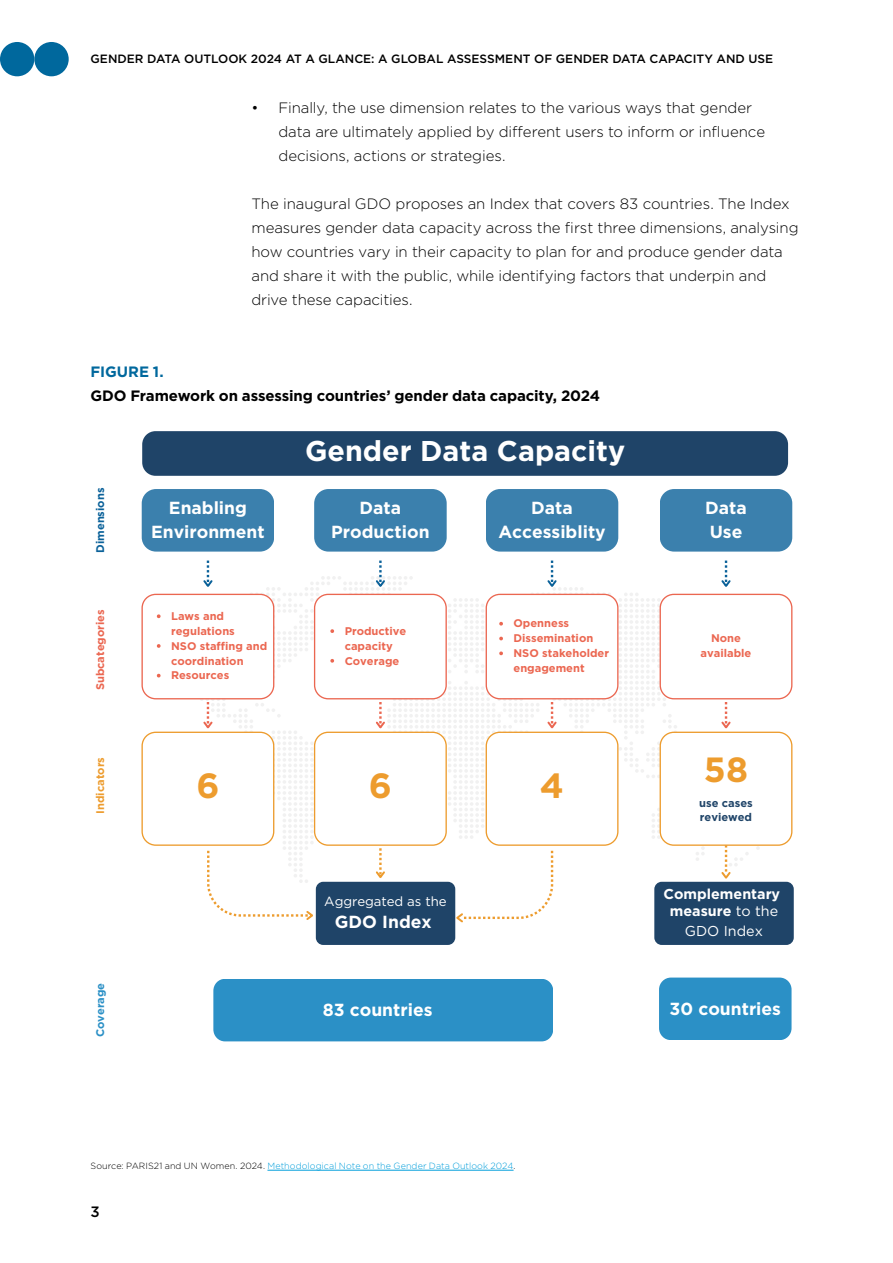
<style>
.page{position:relative;width:893px;height:1263px;background:#fff}
.page>*{position:absolute;margin:0;border:0;box-sizing:border-box;transform-origin:0 0}
.t1{font:700 34.95px "Gotham";color:#ed9c2e}
.t2{font:700 28.65px "Gotham";color:#fff}
.t3{font:700 17.55px/23.9px "Gotham";color:#fff;text-align:center}
.t4{font:300 15px/24px "Gotham";letter-spacing:-.005em;color:#000}
.t5{font:700 15px "Gotham";letter-spacing:-.01em;color:#000}
.t6{font:700 15px "Gotham";color:#00689d}
.t7{font:500 15px "Gotham";color:#000}
.t8{font:700 14.25px/17.1px "Gotham";color:#fff;text-align:center}
.t9{font:14.25px "Gotham";color:#fff}
.t10{font:13.2px "Gotham";letter-spacing:-.005em;color:#fff}
.t11{font:500 12px "Gotham";color:#000}
.t12{font:700 11.1px/14.9px "Gotham";color:#eb6751}
.t13{font:700 11.1px/14.9px "Gotham";color:#1f4468}
.t14{font:700 11.1px "Gotham";color:#0a6199}
.t15{font:700 11.1px "Gotham";color:#ed9c2e}
.t16{font:700 11.1px "Gotham";color:#2b90c6}
.t17{font:300 9px "Gotham";letter-spacing:.01em;color:#009edb}
.s1{font-weight:400}
.s2{color:#000}
</style>
<div class="page">
<div style="left:34px;top:42px;width:35px;height:34px;background:#00689d;border-radius:50%"></div>
<div style="left:0;top:42px;width:34px;height:34px;background:#00689d;border-radius:50%"></div>
<hr style="left:267px;top:1170px;width:247px;height:1px;background:#009edb">
<div style="left:654px;top:882px;width:140px;height:63px;background:#1f4468;border-radius:7px"></div>
<div style="left:316px;top:882px;width:139px;height:63px;background:#1f4468;border-radius:7px"></div>
<div style="left:142px;top:489px;width:132px;height:63px;background:#3b80ad"></div>
<div style="left:314px;top:489px;width:133px;height:63px;background:#3b80ad"></div>
<div style="left:486px;top:489px;width:132px;height:63px;background:#3b80ad"></div>
<div style="left:660px;top:489px;width:132px;height:63px;background:#3b80ad"></div>
<div style="left:213px;top:979px;width:340px;height:62px;background:#2b90c6"></div>
<div style="left:660px;top:732px;width:132px;height:114px;border:1px solid #ed9c2e;border-radius:14px"></div>
<div style="left:660px;top:594px;width:132px;height:105px;border:1px solid #eb6751;border-radius:14px"></div>
<svg style="left:150px;top:560px;width:599px;height:364px"></svg>
<div style="left:142px;top:431px;width:646px;height:45px;background:#1f4468;border-radius:13px"></div>
<div style="left:659px;top:977px;width:132px;height:63px;background:#2b90c6"></div>
<p class="t11" style="left:91px;top:51px;width:684px">GENDER DATA OUTLOOK 2024 AT A GLANCE: A GLOBAL ASSESSMENT OF GENDER DATA CAPACITY AND USE</p>
<p class="t4" style="left:278px;top:95px;width:488px;text-indent:-27px">• Finally, the use dimension relates to the various ways that gender data are ultimately applied by different users to inform or influence decisions, actions or strategies.</p>
<p class="t4" style="left:251px;top:191px;width:549px">The inaugural GDO proposes an Index that covers 83 countries. The Index measures gender data capacity across the first three dimensions, analysing how countries vary in their capacity to plan for and produce gender data and share it with the public, while identifying factors that underpin and drive these capacities.</p>
<p class="t6" style="left:91px;top:362px;width:75px">FIGURE 1.</p>
<p class="t5" style="left:91px;top:386px;width:511px">GDO Framework on assessing countries’ gender data capacity, 2024</p>
<p class="t14" style="left:93px;top:553px;width:67px;rotate:-90deg">Dimensions</p>
<p class="t12" style="left:93px;top:690px;width:83px;rotate:-90deg">Subcategories</p>
<p class="t15" style="left:93px;top:814px;width:58px;rotate:-90deg">Indicators</p>
<p class="t16" style="left:93px;top:1037px;width:56px;rotate:-90deg">Coverage</p>
<h2 class="t2" style="left:305px;top:432px;width:322px">Gender Data Capacity</h2>
<p class="t3" style="left:151px;top:496px;width:115px">Enabling<br>Environment</p>
<p class="t3" style="left:331px;top:496px;width:100px">Data<br>Production</p>
<p class="t3" style="left:498px;top:496px;width:109px">Data<br>Accessiblity</p>
<p class="t3" style="left:705px;top:496px;width:43px;text-align:left">Data<br>Use</p>
<p class="t12" style="left:171px;top:608px;width:98px">Laws and regulations<br>NSO staffing and coordination<br>Resources</p>
<p class="t12" style="left:345px;top:623px;width:63px">Productive capacity<br>Coverage</p>
<p class="t12" style="left:513px;top:616px;width:97px">Openness<br>Dissemination<br>NSO stakeholder engagement</p>
<h1 class="t1" style="left:196px;top:763px;width:25px">6</h1>
<h1 class="t1" style="left:369px;top:763px;width:25px">6</h1>
<h1 class="t1" style="left:540px;top:763px;width:26px">4</h1>
<p class="t10" style="left:324px;top:893px;width:124px">Aggregated as the</p>
<p class="t3" style="left:335px;top:909px;width:98px">GDO Index</p>
<p class="t12" style="left:701px;top:631px;width:52px;text-align:center">None available</p>
<h1 class="t1" style="left:704px;top:747px;width:46px">58</h1>
<p class="t13" style="left:699px;top:795px;width:55px">use cases reviewed</p>
<p class="t8" style="left:664px;top:885px;width:118px">Complementary measure <span class="s1">to the</span></p>
<p class="t9" style="left:685px;top:922px;width:80px">GDO Index</p>
<p class="t3" style="left:669px;top:996px;width:113px">30 countries</p>
<p class="t3" style="left:323px;top:998px;width:111px">83 countries</p>
<p class="t3" style="left:675px;top:998px;width:113px">30 countries</p>
<p class="t17" style="left:91px;top:1160px;width:427px"><span class="s2">Source: PARIS21 and UN Women. 2024.</span> Methodological Note on the Gender Data Outlook 2024<span class="s2">.</span></p>
<p class="t7" style="left:91px;top:1202px;width:11px">3</p>
</div>
